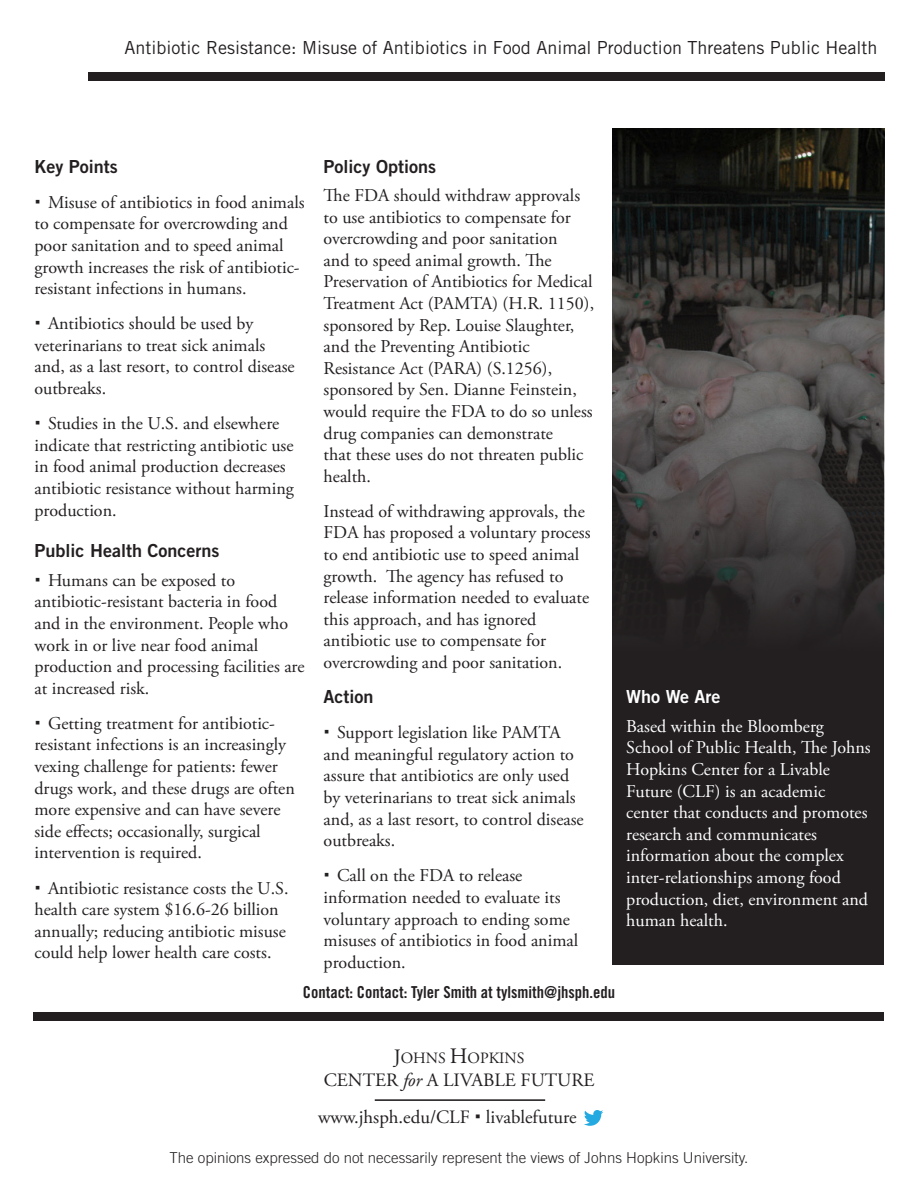
<style>
.page{position:relative;width:918px;height:1188px;background:#fff}
.page>*{position:absolute;margin:0;border:0;box-sizing:border-box;transform-origin:0 0}
.t1{font:18.9px "Adobe Garamond Pro";color:#231f20}
.Main_Text{font:18px/21.6px "Adobe Garamond Pro";color:#231f20}
.Main_Text-2{font:18px/21.6px "Adobe Garamond Pro";color:#fff}
.Mini_page_title{font:18px "Trade Gothic";color:#231f20}
.Sub_Heads{font:18px "Trade Gothic Bold Two";color:#231f20}
.Main_Text-3{font:18px "Trade Gothic Bold Two";color:#231f20}
.Sub_Heads-2{font:18px "Trade Gothic Bold Two";color:#fff}
.contact{font:16.5px "Trade Gothic Bold Cond Twenty";color:#231f20}
.t2{font:15.75px "Adobe Garamond Pro";color:#231f20}
.t3{font:300 15px "Trade Gothic";color:#231f20}
.s1{color:#fff}
.s2{font-size:20.4px}
.s3{font-size:22.05px}
.s4{font-style:italic}
</style>
<div class="page">
<hr style="left:375px;top:1099px;width:170px;height:2px;background:#231f20">
<svg style="left:584px;top:1110px;width:19px;height:16px"></svg>
<div style="left:34px;top:1012px;width:850px;height:9px;background:#231f20"></div>
<div style="left:88px;top:73px;width:796px;height:8px;background:#231f20"></div>
<div style="left:613px;top:129px;width:271px;height:835px;background:#231f20"></div>
<img style="left:613px;top:129px;width:271px;height:491px">
<p class="Mini_page_title" style="left:125px;top:37px;width:754px">Antibiotic Resistance: Misuse of Antibiotics in Food Animal Production Threatens Public Health</p>
<p class="Main_Text-3" style="left:34px;top:155px;width:85px">Key Points</p>
<p class="Main_Text" style="left:34px;top:192px;width:272px">• Misuse of antibiotics in food animals to compensate for overcrowding and poor sanitation and to speed animal growth increases the risk of antibiotic&shy;resistant infections in humans.</p>
<p class="Main_Text" style="left:34px;top:313px;width:262px">• Antibiotics should be used by veterinarians to treat sick animals and, as a last resort, to control disease outbreaks.</p>
<p class="Main_Text" style="left:34px;top:413px;width:261px">• Studies in the U.S. and elsewhere indicate that restricting antibiotic use in food animal production decreases antibiotic resistance without harming production.</p>
<p class="Sub_Heads" style="left:34px;top:540px;width:187px">Public Health Concerns</p>
<p class="Main_Text" style="left:34px;top:570px;width:272px">• Humans can be exposed to antibiotic-resistant bacteria in food and in the environment. People who work in or live near food animal production and processing facilities are at increased risk.</p>
<p class="Main_Text" style="left:34px;top:713px;width:262px">• Getting treatment for antibiotic&shy;resistant infections is an increasingly vexing challenge for patients: fewer drugs work, and these drugs are often more expensive and can have severe side effects; occasionally, surgical intervention is required.</p>
<p class="Main_Text" style="left:34px;top:878px;width:256px">• Antibiotic resistance costs the U.S. health care system $16.6-26 billion annually; reducing antibiotic misuse could help lower health care costs.</p>
<p class="Sub_Heads" style="left:324px;top:155px;width:114px">Policy Options</p>
<p class="Main_Text" style="left:324px;top:185px;width:272px">The FDA should withdraw approvals to use antibiotics to compensate for overcrowding and poor sanitation<br>and to speed animal growth. The Preservation of Antibiotics for Medical Treatment Act (PAMTA) (H.R. 1150), sponsored by Rep. Louise Slaughter, and the Preventing Antibiotic Resistance Act (PARA) (S.1256), sponsored by Sen. Dianne Feinstein, would require the FDA to do so unless drug companies can demonstrate<br>that these uses do not threaten public health.</p>
<p class="Main_Text" style="left:324px;top:501px;width:268px">Instead of withdrawing approvals, the FDA has proposed a voluntary process to end antibiotic use to speed animal growth. The agency has refused to release information needed to evaluate this approach, and has ignored antibiotic use to compensate for overcrowding and poor sanitation.</p>
<p class="Main_Text-3" style="left:324px;top:686px;width:52px">Action</p>
<p class="Main_Text" style="left:324px;top:722px;width:262px">• Support legislation like PAMTA and meaningful regulatory action to assure that antibiotics are only used by veterinarians to treat sick animals and, as a last resort, to control disease outbreaks.</p>
<p class="Main_Text" style="left:324px;top:866px;width:256px">• Call on the FDA to release information needed to evaluate its voluntary approach to ending some misuses of antibiotics in food animal production.<span class="s1">t</span></p>
<p class="contact" style="left:303px;top:983px;width:314px">Contact: Contact: Tyler Smith at tylsmith@jhsph.edu</p>
<p class="Sub_Heads-2" style="left:626px;top:686px;width:96px">Who We Are</p>
<p class="Main_Text-2" style="left:626px;top:716px;width:246px">Based within the Bloomberg<br>School of Public Health, The Johns<br>Hopkins Center for a Livable<br>Future (CLF) is an academic center that conducts and promotes research and communicates information about the complex inter-relationships among food production, diet, environment and human health.</p>
<p class="t2" style="left:394px;top:1049px;width:132px"><span class="s2">J</span>OHNS <span class="s3">H</span>OPKINS</p>
<p class="t1" style="left:324px;top:1069px;width:272px">CENTER <span class="s4">for</span> A LIVABLE FUTURE</p>
<p class="t1" style="left:318px;top:1105px;width:284px">www.jhsph.edu/CLF • livablefuture <span class="s1">.</span></p>
<p class="t3" style="left:170px;top:1149px;width:580px">The opinions expressed do not necessarily represent the views of Johns Hopkins University.</p>
</div>
